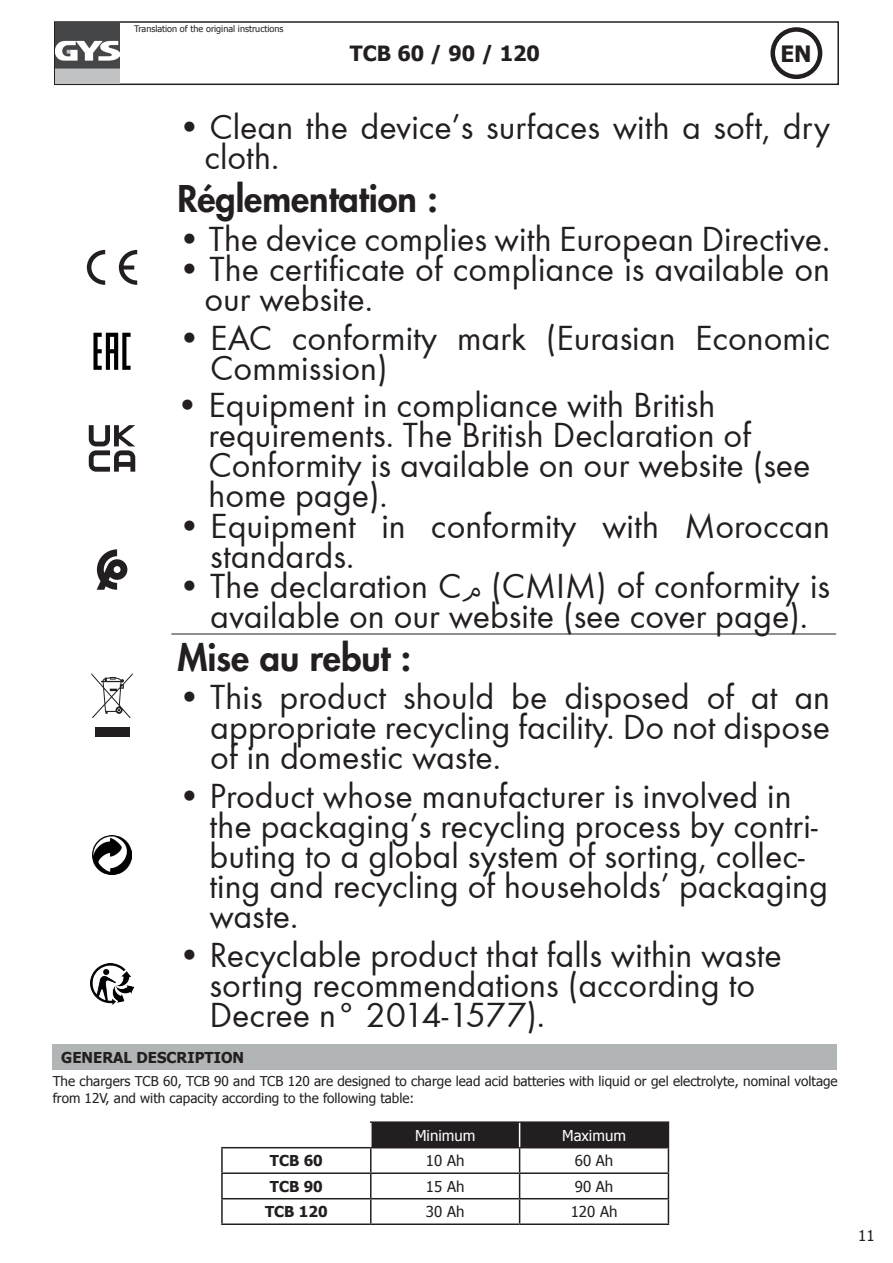
<style>
.page{position:relative;width:893px;height:1263px;background:#fff}
.page>*{position:absolute;margin:0;border:0;box-sizing:border-box;transform-origin:0 0}
.t1{font:36px/30px "Futura";color:#231f20}
.t2{font:800 36px "Futura";color:#231f20}
.t3{font:700 22.5px "Tahoma";color:#231f20}
.t4{font:700 21px "Tahoma";color:#231f20}
.t5{font:700 15px "Tahoma";color:#231f20}
.t6{font:15px "Tahoma";color:#231f20}
.t7{font:15px "Tahoma";color:#fff}
.t8{font:13.5px/16.2px "Tahoma";color:#231f20}
.t9{font:9px "Tahoma";color:#231f20}
.s1{font-family:"Myriad Arabic"}
</style>
<div class="page">
<div style="left:54px;top:21px;width:785px;height:64px;border:2px solid #231f20"></div>
<div style="left:770px;top:27px;width:52px;height:52px;border:4px solid #231f20;border-radius:50%"></div>
<img style="left:55px;top:23px;width:64px;height:61px">
<hr style="left:171px;top:634px;width:665px;height:1px;background:#231f20">
<svg style="left:87px;top:250px;width:18px;height:35px"></svg>
<svg style="left:119px;top:250px;width:18px;height:35px"></svg>
<svg style="left:93px;top:333px;width:38px;height:37px"></svg>
<svg style="left:89px;top:425px;width:46px;height:47px"></svg>
<svg style="left:97px;top:549px;width:30px;height:41px"></svg>
<div style="left:95px;top:727px;width:34px;height:9px;background:#231f20"></div>
<svg style="left:91px;top:673px;width:42px;height:45px"></svg>
<img style="left:93px;top:835px;width:39px;height:39px">
<img style="left:91px;top:963px;width:42px;height:41px">
<div style="left:53px;top:1044px;width:784px;height:26px;background:#b2b5b5"></div>
<hr style="left:520px;top:1121px;width:149px;height:2px;background:#231f20">
<hr style="left:370px;top:1148px;width:2px;height:24px;background:#231f20">
<hr style="left:221px;top:1174px;width:2px;height:24px;background:#231f20">
<hr style="left:370px;top:1174px;width:2px;height:24px;background:#231f20">
<hr style="left:221px;top:1198px;width:150px;height:1px;background:#231f20">
<hr style="left:221px;top:1199px;width:2px;height:24px;background:#231f20">
<hr style="left:370px;top:1199px;width:2px;height:24px;background:#231f20">
<hr style="left:221px;top:1223px;width:150px;height:2px;background:#231f20">
<hr style="left:371px;top:1223px;width:149px;height:2px;background:#231f20">
<hr style="left:520px;top:1223px;width:149px;height:2px;background:#231f20">
<hr style="left:221px;top:1147px;width:150px;height:1px;background:#231f20">
<hr style="left:221px;top:1148px;width:2px;height:24px;background:#231f20">
<hr style="left:221px;top:1172px;width:150px;height:2px;background:#231f20">
<hr style="left:370px;top:1121px;width:150px;height:2px;background:#231f20">
<svg style="left:371px;top:1122px;width:298px;height:101px"></svg>
<p class="t9" style="left:134px;top:23px;width:151px">Translation of the original instructions</p>
<p class="t4" style="left:350px;top:39px;width:191px">TCB 60 / 90 / 120</p>
<p class="t3" style="left:780px;top:38px;width:33px">EN</p>
<p class="t1" style="left:204px;top:112px;width:627px;text-indent:-27px">• Clean the device’s surfaces with a soft, dry cloth.</p>
<p class="t2" style="left:177px;top:176px;width:262px">Réglementation :</p>
<p class="t1" style="left:177px;top:224px;width:654px">• The device complies with European Directive.</p>
<p class="t1" style="left:204px;top:254px;width:627px;text-indent:-27px">• The certificate of compliance is available on our website.</p>
<p class="t1" style="left:210px;top:323px;width:621px;text-indent:-33px">• EAC conformity mark (Eurasian Economic<br>Commission)</p>
<p class="t1" style="left:209px;top:390px;width:603px;text-indent:-33px">• Equipment in compliance with British requirements. The British Declaration of Conformity is available on our website (see home page).</p>
<p class="t1" style="left:210px;top:511px;width:621px;text-indent:-33px">• Equipment in conformity with Moroccan standards.</p>
<p class="t1" style="left:177px;top:571px;width:654px;text-align:center">• The declaration C<span class="s1">م</span> )CMIM) of conformity is available on our website (see cover page).</p>
<p class="t2" style="left:177px;top:634px;width:235px">Mise au rebut :</p>
<p class="t1" style="left:210px;top:682px;width:621px;text-align:justify;text-indent:-33px">• This product should be disposed of at an appropriate recycling facility. Do not dispose of in domestic waste.</p>
<p class="t1" style="left:210px;top:781px;width:620px;text-indent:-32px">• Product whose manufacturer is involved in the packaging’s recycling process by contri&shy;buting to a global system of sorting, collec&shy;ting and recycling of households’ packaging waste.</p>
<p class="t1" style="left:210px;top:940px;width:574px;text-indent:-32px">• Recyclable product that falls within waste sorting recommendations (according to<br>Decree n° 2014-1577).</p>
<p class="t5" style="left:61px;top:1047px;width:184px">GENERAL DESCRIPTION</p>
<p class="t8" style="left:53px;top:1073px;width:786px">The chargers TCB 60, TCB 90 and TCB 120 are designed to charge lead acid batteries with liquid or gel electrolyte, nominal voltage from 12V, and with capacity according to the following table:</p>
<p class="t7" style="left:415px;top:1125px;width:62px">Minimum</p>
<p class="t7" style="left:562px;top:1125px;width:65px">Maximum</p>
<p class="t5" style="left:270px;top:1150px;width:54px">TCB 60</p>
<p class="t6" style="left:426px;top:1151px;width:40px">10 Ah</p>
<p class="t6" style="left:575px;top:1151px;width:40px">60 Ah</p>
<p class="t5" style="left:270px;top:1176px;width:54px">TCB 90</p>
<p class="t6" style="left:426px;top:1176px;width:40px">15 Ah</p>
<p class="t6" style="left:575px;top:1176px;width:40px">90 Ah</p>
<p class="t5" style="left:265px;top:1201px;width:64px">TCB 120</p>
<p class="t6" style="left:426px;top:1202px;width:40px">30 Ah</p>
<p class="t6" style="left:571px;top:1202px;width:48px">120 Ah</p>
<p class="t6" style="left:858px;top:1226px;width:18px">11</p>
</div>
